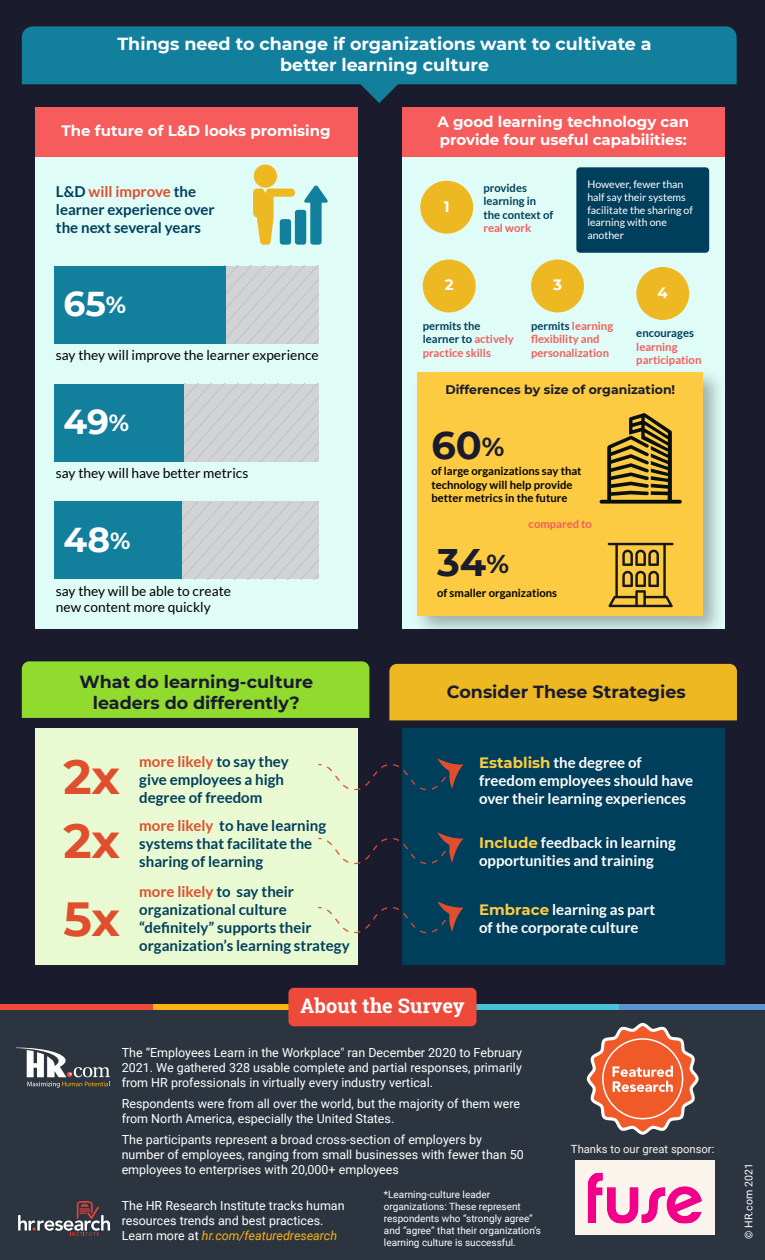
<style>
.page{position:relative;width:765px;height:1260px;background:#1a1b2d}
.page>*{position:absolute;margin:0;border:0;box-sizing:border-box;transform-origin:0 0}
.t1{font:700 47.88px "Montserrat";color:#df4e2d}
.t2{font:700 38.38px "Montserrat";color:#1a1b2d}
.t3{font:700 34.5px "Montserrat";color:#fff}
.t4{font:700 20px "Roboto Slab";color:#fff}
.t5{font:700 17.5px/21px "Montserrat";color:#fff;text-align:center}
.t6{font:700 17.5px/21px "Montserrat";color:#1a1b2d;text-align:center}
.t7{font:700 15px/18px "Lato";color:#003f5c}
.t8{font:700 15px/18px "Lato";color:#fff}
.t9{font:700 15px/18px "Montserrat";color:#fff}
.t10{font:13.75px/16.5px "Lato";color:#000}
.t11{font:12.5px/15px "Roboto";color:#fff}
.t12{font:700 12.5px "Montserrat";color:#1a1b2d}
.t13{font:700 11.25px/13.5px "Lato";color:#f65c5c}
.t14{font:700 11.25px/13.5px "Lato";color:#000}
.t15{font:700 11.25px/13.5px "Lato";color:#003f5c}
.t16{font:11.25px "Roboto";color:#fbf4ed}
.t17{font:10.62px/12.6px "Lato";color:#fff}
.t18{font:10.62px "Roboto";color:#fff}
.t19{font:10px/12px "Roboto";color:#fff}
.s1{color:#df4e2d}
.s2{font-size:23.12px}
.s3{color:#003f5c}
.s4{font-size:25.75px}
.s5{font-family:"Montserrat";color:#fccb41}
.s6{font-style:italic;color:#fcb314}
</style>
<div class="page">
<div style="left:0;top:1009px;width:765px;height:251px;background:#2c353f"></div>
<div style="left:0;top:1005px;width:154px;height:5px;background:#ee4b3c"></div>
<div style="left:154px;top:1005px;width:155px;height:5px;background:#fbb315"></div>
<div style="left:465px;top:1005px;width:155px;height:5px;background:#4ac2d5"></div>
<div style="left:620px;top:1005px;width:145px;height:5px;background:#5b94ce"></div>
<div style="left:288px;top:988px;width:189px;height:38px;background:#ee4a3c;border-radius:5px"></div>
<svg style="left:16px;top:1048px;width:94px;height:40px"></svg>
<svg style="left:18px;top:1201px;width:92px;height:35px"></svg>
<div style="left:575px;top:1160px;width:139px;height:74px;background:#fbf4ed"></div>
<img style="left:588px;top:1173px;width:114px;height:50px">
<svg style="left:587px;top:1023px;width:112px;height:112px"></svg>
<div style="left:22px;top:26px;width:715px;height:58px;background:#12809d"></div>
<svg style="left:361px;top:66px;width:37px;height:37px"></svg>
<div style="left:22px;top:661px;width:347px;height:57px;background:#90db2e"></div>
<div style="left:389px;top:664px;width:348px;height:56px;background:#eeb822"></div>
<div style="left:35px;top:107px;width:322px;height:521px;background:#e0fcf7"></div>
<div style="left:35px;top:107px;width:322px;height:49px;background:#f65c5c"></div>
<div style="left:35px;top:729px;width:322px;height:236px;background:#e9f9d2"></div>
<div style="left:402px;top:729px;width:322px;height:236px;background:#003f5c"></div>
<svg style="left:226px;top:266px;width:92px;height:78px;background:#cfd1d2"></svg>
<div style="left:54px;top:266px;width:172px;height:78px;background:#12809d"></div>
<svg style="left:184px;top:384px;width:134px;height:78px;background:#cfd1d2"></svg>
<div style="left:54px;top:384px;width:130px;height:78px;background:#12809d"></div>
<svg style="left:181px;top:502px;width:137px;height:77px;background:#cdd0d1"></svg>
<div style="left:54px;top:502px;width:127px;height:77px;background:#12809d"></div>
<div style="left:402px;top:107px;width:322px;height:521px;background:#e0fcf7"></div>
<div style="left:402px;top:107px;width:323px;height:49px;background:#f65c5c"></div>
<div style="left:420px;top:181px;width:53px;height:53px;background:#eeb822;border-radius:50%"></div>
<div style="left:423px;top:260px;width:53px;height:52px;background:#eeb822;border-radius:50%"></div>
<div style="left:531px;top:260px;width:53px;height:52px;background:#eeb822;border-radius:50%"></div>
<div style="left:636px;top:267px;width:53px;height:53px;background:#eeb822;border-radius:50%"></div>
<div style="left:576px;top:167px;width:133px;height:86px;background:#003f5c;border-radius:4px"></div>
<img style="left:408px;top:362px;width:317px;height:267px">
<div style="left:418px;top:372px;width:285px;height:243px;background:#fccb41"></div>
<svg style="left:608px;top:543px;width:66px;height:64px"></svg>
<svg style="left:600px;top:413px;width:82px;height:91px"></svg>
<div style="left:254px;top:165px;width:23px;height:23px;background:#eeb822;border-radius:50%"></div>
<svg style="left:253px;top:185px;width:75px;height:60px"></svg>
<svg style="left:318px;top:758px;width:145px;height:33px"></svg>
<svg style="left:318px;top:832px;width:145px;height:33px"></svg>
<svg style="left:318px;top:901px;width:145px;height:33px"></svg>
<h3 class="t5" style="left:117px;top:33px;width:536px">Things need to change if organizations want to cultivate a better learning culture</h3>
<p class="t9" style="left:62px;top:121px;width:271px">The future of L&amp;D looks promising</p>
<p class="t7" style="left:56px;top:182px;width:160px">L&amp;D <span class="s1">will improve</span> the learner experience over the next several years</p>
<h3 class="t3" style="left:63px;top:279px;width:64px">65<span class="s2">%</span></h3>
<p class="t10" style="left:56px;top:346px;width:264px">say they will improve the learner experience</p>
<h3 class="t3" style="left:63px;top:397px;width:67px">49<span class="s2">%</span></h3>
<p class="t10" style="left:56px;top:464px;width:194px">say they will have better metrics</p>
<h3 class="t3" style="left:63px;top:515px;width:69px">48<span class="s2">%</span></h3>
<p class="t10" style="left:56px;top:582px;width:177px">say they will be able to create new content more quickly</p>
<p class="t9" style="left:437px;top:112px;width:253px">A good learning technology can provide four useful capabilities:</p>
<p class="t15" style="left:483px;top:181px;width:72px">provides learning in the context of</p>
<p class="t13" style="left:483px;top:221px;width:49px">real work</p>
<p class="t17" style="left:587px;top:178px;width:107px">However, fewer than half say their systems facilitate the sharing of learning with one another</p>
<p class="t9" style="left:444px;top:197px;width:7px">1</p>
<p class="t9" style="left:445px;top:275px;width:10px">2</p>
<p class="t9" style="left:553px;top:275px;width:10px">3</p>
<p class="t9" style="left:658px;top:283px;width:12px">4</p>
<p class="t13" style="left:423px;top:319px;width:93px"><span class="s3">permits the learner to</span> actively practice skills</p>
<p class="t13" style="left:531px;top:319px;width:84px"><span class="s3">permits</span> learning flexibility and personalization</p>
<p class="t15" style="left:636px;top:326px;width:59px">encourages</p>
<p class="t13" style="left:636px;top:340px;width:67px">learning participation</p>
<p class="t12" style="left:445px;top:381px;width:231px">Differences by size of organization!</p>
<h2 class="t2" style="left:431px;top:418px;width:75px">60<span class="s4">%</span></h2>
<p class="t14" style="left:431px;top:464px;width:152px">of large organizations say that technology will help provide better metrics in the future</p>
<h2 class="t2" style="left:437px;top:534px;width:73px">34<span class="s4">%</span></h2>
<p class="t13" style="left:529px;top:517px;width:65px">compared to</p>
<p class="t14" style="left:437px;top:586px;width:122px">of smaller organizations</p>
<h3 class="t6" style="left:79px;top:670px;width:235px">What do learning-culture leaders do differently?</h3>
<h3 class="t6" style="left:447px;top:680px;width:240px">Consider These Strategies</h3>
<h1 class="t1" style="left:63px;top:742px;width:58px">2x</h1>
<p class="t7" style="left:139px;top:753px;width:151px"><span class="s1">more likely</span> to say they give employees a high degree of freedom</p>
<h1 class="t1" style="left:63px;top:806px;width:58px">2x</h1>
<p class="t7" style="left:139px;top:817px;width:188px"><span class="s1">more likely</span> to have learning systems that facilitate the sharing of learning</p>
<h1 class="t1" style="left:63px;top:885px;width:58px">5x</h1>
<p class="t7" style="left:139px;top:882px;width:212px"><span class="s1">more likely</span> to say their organizational culture “definitely” supports their organization’s learning strategy</p>
<p class="t8" style="left:479px;top:753px;width:216px"><span class="s5">Establish</span> the degree of freedom employees should have over their learning experiences</p>
<p class="t8" style="left:479px;top:833px;width:198px"><span class="s5">Include</span> feedback in learning opportunities and training</p>
<p class="t8" style="left:479px;top:901px;width:178px"><span class="s5">Embrace</span> learning as part of the corporate culture</p>
<h3 class="t4" style="left:300px;top:992px;width:166px">About the Survey</h3>
<p class="t11" style="left:122px;top:1045px;width:402px;text-align:justify">The “Employees Learn in the Workplace" ran December 2020 to February 2021. We gathered 328 usable complete and partial responses, primarily from HR professionals in virtually every industry vertical.</p>
<p class="t11" style="left:122px;top:1096px;width:400px">Respondents were from all over the world, but the majority of them were from North America, especially the United States.</p>
<p class="t11" style="left:122px;top:1132px;width:404px">The participants represent a broad cross-section of employers by number of employees, ranging from small businesses with fewer than 50 employees to enterprises with 20,000+ employees</p>
<p class="t11" style="left:122px;top:1198px;width:224px">The HR Research Institute tracks human resources trends and best practices.<br>Learn more at <span class="s6">hr.com/featuredresearch</span></p>
<p class="t19" style="left:384px;top:1188px;width:159px">*Learning-culture leader organizations: These represent respondents who “strongly agree” and “agree” that their organization’s learning culture is successful.</p>
<p class="t16" style="left:571px;top:1141px;width:145px">Thanks to our great sponsor:</p>
<p class="t18" style="left:741px;top:1239px;width:77px;rotate:-90deg">© HR.com 2021</p>
</div>
